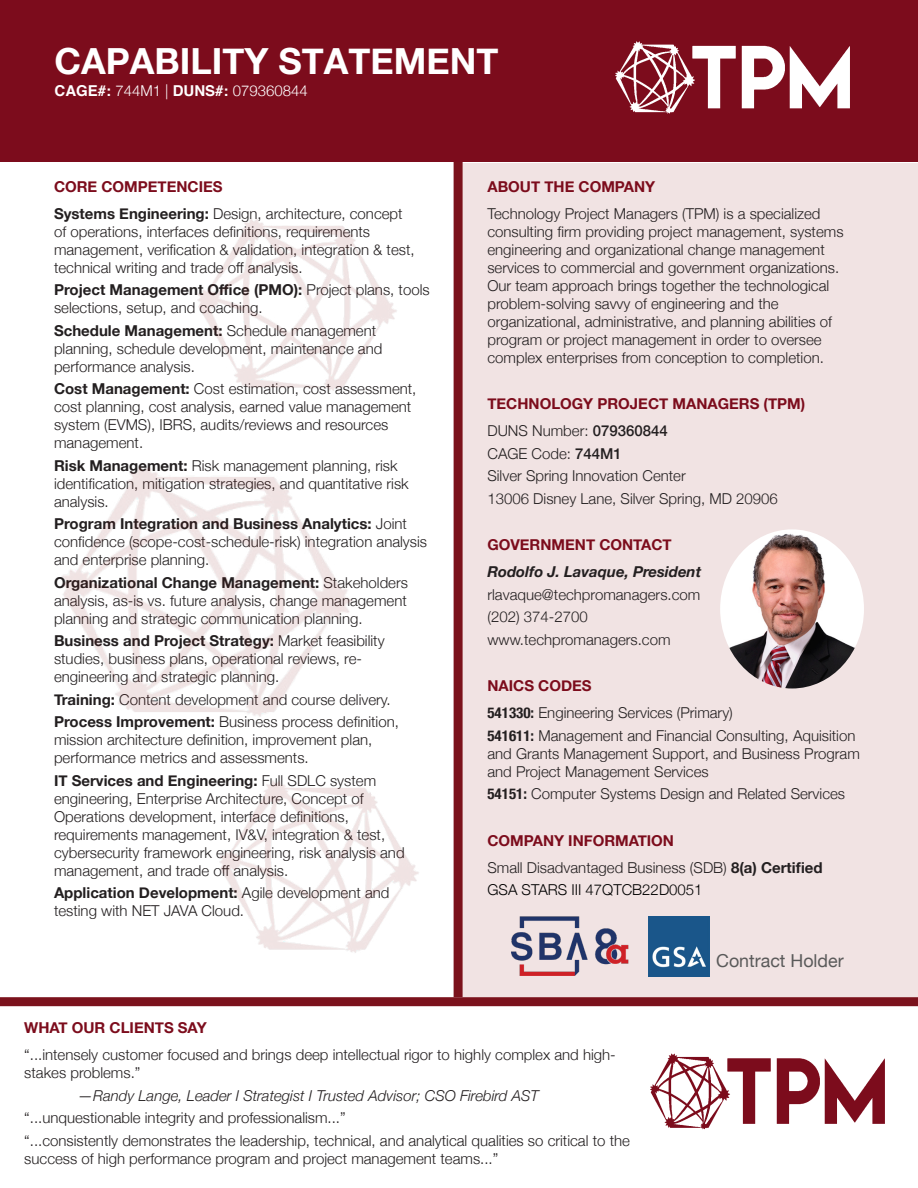
<style>
.page{position:relative;width:918px;height:1188px;background:#fff}
.page>*{position:absolute;margin:0;border:0;box-sizing:border-box;transform-origin:0 0}
.t1{font:700 36px "Helvetica Neue";color:#fff}
.Body_Text{font:17.85px "Helvetica Neue";color:#5a5a5a}
.Body_Text-2{font:300 15px/18px "Helvetica Neue";color:#231f20}
.Heading{font:700 15px "Helvetica Neue";color:#7c0c1c}
.Body_Text-3{font:italic 300 15px "Helvetica Neue";color:#231f20}
.Body_Text-4{font:300 15px "Helvetica Neue";color:#fff}
.Body_Text-5{font:italic 700 15px "Helvetica Neue";color:#231f20}
.t2{font:300 15px "Helvetica Neue";color:#000}
.s1{font-family:"Helvetica";font-weight:700}
.s2{font-weight:700}
.s3{font-weight:500}
.s4{font-weight:700;font-stretch:condensed}
</style>
<div class="page">
<div style="left:0;top:0;width:918px;height:161px;background:#7c0c1c"></div>
<div style="left:460px;top:163px;width:458px;height:833px;background:#f1e3e3"></div>
<div style="left:454px;top:162px;width:9px;height:835px;background:#7b121c"></div>
<img style="left:62px;top:466px;width:291px;height:251px">
<img style="left:615px;top:41px;width:235px;height:73px">
<img style="left:650px;top:1053px;width:235px;height:77px">
<img style="left:197px;top:218px;width:200px;height:173px">
<img style="left:219px;top:780px;width:200px;height:173px">
<div style="left:0;top:997px;width:918px;height:9px;background:#7b121c"></div>
<img style="left:512px;top:916px;width:117px;height:60px">
<img style="left:649px;top:916px;width:60px;height:61px">
<img style="left:720px;top:529px;width:144px;height:159px">
<p class="t1" style="left:55px;top:33px;width:445px">CAPABILITY STATEMENT</p>
<p class="Body_Text-4" style="left:55px;top:78px;width:255px"><span class="s1">CAGE#:</span> 744M1 | <span class="s1">DUNS#:</span> 079360844</p>
<p class="Heading" style="left:54px;top:175px;width:170px">CORE COMPETENCIES</p>
<p class="Body_Text-2" style="left:54px;top:203px;width:362px"><span class="s2">Systems Engineering:</span> Design, architecture, concept of operations, interfaces definitions, requirements management, verification &amp; validation, integration &amp; test, technical writing and trade off analysis.</p>
<p class="Body_Text-2" style="left:54px;top:280px;width:377px"><span class="s2">Project Management Office (PMO):</span> Project plans, tools selections, setup, and coaching.</p>
<p class="Body_Text-2" style="left:54px;top:320px;width:330px"><span class="s2">Schedule Management:</span> Schedule management planning, schedule development, maintenance and performance analysis.</p>
<p class="Body_Text-2" style="left:54px;top:379px;width:364px"><span class="s2">Cost Management:</span> Cost estimation, cost assessment, cost planning, cost analysis, earned value management system (EVMS), IBRS, audits/reviews and resources management.</p>
<p class="Body_Text-2" style="left:54px;top:455px;width:356px"><span class="s2">Risk Management:</span> Risk management planning, risk identification, mitigation strategies, and quantitative risk analysis.</p>
<p class="Body_Text-2" style="left:54px;top:514px;width:375px"><span class="s2">Program Integration and Business Analytics:</span> Joint confidence (scope-cost-schedule-risk) integration analysis and enterprise planning.</p>
<p class="Body_Text-2" style="left:54px;top:572px;width:356px;text-align:justify"><span class="s2">Organizational Change Management:</span> Stakeholders analysis, as-is vs. future analysis, change management planning and strategic communication planning.</p>
<p class="Body_Text-2" style="left:54px;top:631px;width:332px"><span class="s2">Business and Project Strategy:</span> Market feasibility studies, business plans, operational reviews, re&shy;engineering and strategic planning.</p>
<p class="Body_Text-2" style="left:54px;top:689px;width:338px"><span class="s2">Training:</span> Content development and course delivery.</p>
<p class="Body_Text-2" style="left:54px;top:712px;width:346px"><span class="s2">Process Improvement:</span> Business process definition, mission architecture definition, improvement plan, performance metrics and assessments.</p>
<p class="Body_Text-2" style="left:54px;top:770px;width:352px"><span class="s2">IT Services and Engineering:</span> Full SDLC system engineering, Enterprise Architecture, Concept of Operations development, interface definitions, requirements management, IV&amp;V, integration &amp; test, cybersecurity framework engineering, risk analysis and management, and trade off analysis.</p>
<p class="Body_Text-2" style="left:54px;top:883px;width:337px"><span class="s2">Application Development:</span> Agile development and testing with NET JAVA Cloud.</p>
<p class="Heading" style="left:487px;top:175px;width:169px">ABOUT THE COMPANY</p>
<p class="Body_Text-2" style="left:487px;top:203px;width:358px">Technology Project Managers (TPM) is a specialized consulting firm providing project management, systems engineering and organizational change management services to commercial and government organizations.<br>Our team approach brings together the technological problem-solving savvy of engineering and the organizational, administrative, and planning abilities of program or project management in order to oversee complex enterprises from conception to completion.</p>
<p class="Heading" style="left:487px;top:392px;width:319px">TECHNOLOGY PROJECT MANAGERS (TPM)</p>
<p class="Body_Text-2" style="left:487px;top:421px;width:182px">DUNS Number: <span class="s3">079360844</span></p>
<p class="Body_Text-2" style="left:487px;top:443px;width:136px">CAGE Code: <span class="s3">744M1</span></p>
<p class="Body_Text-2" style="left:487px;top:466px;width:200px">Silver Spring Innovation Center</p>
<p class="Body_Text-2" style="left:487px;top:488px;width:292px">13006 Disney Lane, Silver Spring, MD 20906</p>
<p class="Heading" style="left:487px;top:533px;width:186px">GOVERNMENT CONTACT</p>
<p class="Body_Text-5" style="left:487px;top:560px;width:215px">Rodolfo J. Lavaque, President</p>
<p class="Body_Text-2" style="left:487px;top:584px;width:214px">rlavaque@techpromanagers.com</p>
<p class="Body_Text-2" style="left:487px;top:607px;width:102px">(202) 374-2700</p>
<p class="Body_Text-2" style="left:487px;top:629px;width:185px">www.techpromanagers.com</p>
<p class="Heading" style="left:487px;top:674px;width:106px">NAICS CODES</p>
<p class="Body_Text-2" style="left:487px;top:703px;width:247px"><span class="s4">541330:</span> Engineering Services (Primary)</p>
<p class="Body_Text-2" style="left:487px;top:725px;width:374px"><span class="s4">541611:</span> Management and Financial Consulting, Aquisition and Grants Management Support, and Business Program and Project Management Services</p>
<p class="Body_Text-2" style="left:487px;top:784px;width:359px"><span class="s4">54151:</span> Computer Systems Design and Related Services</p>
<p class="Heading" style="left:487px;top:829px;width:188px">COMPANY INFORMATION</p>
<p class="Body_Text-2" style="left:487px;top:857px;width:337px">Small Disadvantaged Business (SDB) <span class="s2">8(a) Certified</span></p>
<p class="t2" style="left:487px;top:881px;width:217px">GSA STARS III 47QTCB22D0051</p>
<p class="Body_Text" style="left:716px;top:947px;width:129px">Contract Holder</p>
<p class="Heading" style="left:24px;top:1016px;width:184px">WHAT OUR CLIENTS SAY</p>
<p class="Body_Text-2" style="left:24px;top:1045px;width:593px">“...intensely customer focused and brings deep intellectual rigor to highly complex and high&shy;stakes problems.”</p>
<p class="Body_Text-3" style="left:78px;top:1084px;width:462px">—Randy Lange, Leader I Strategist I Trusted Advisor; CSO Firebird AST</p>
<p class="Body_Text-2" style="left:24px;top:1108px;width:323px">“...unquestionable integrity and professionalism...”</p>
<p class="Body_Text-2" style="left:24px;top:1130px;width:607px">“...consistently demonstrates the leadership, technical, and analytical qualities so critical to the success of high performance program and project management teams...”</p>
</div>
